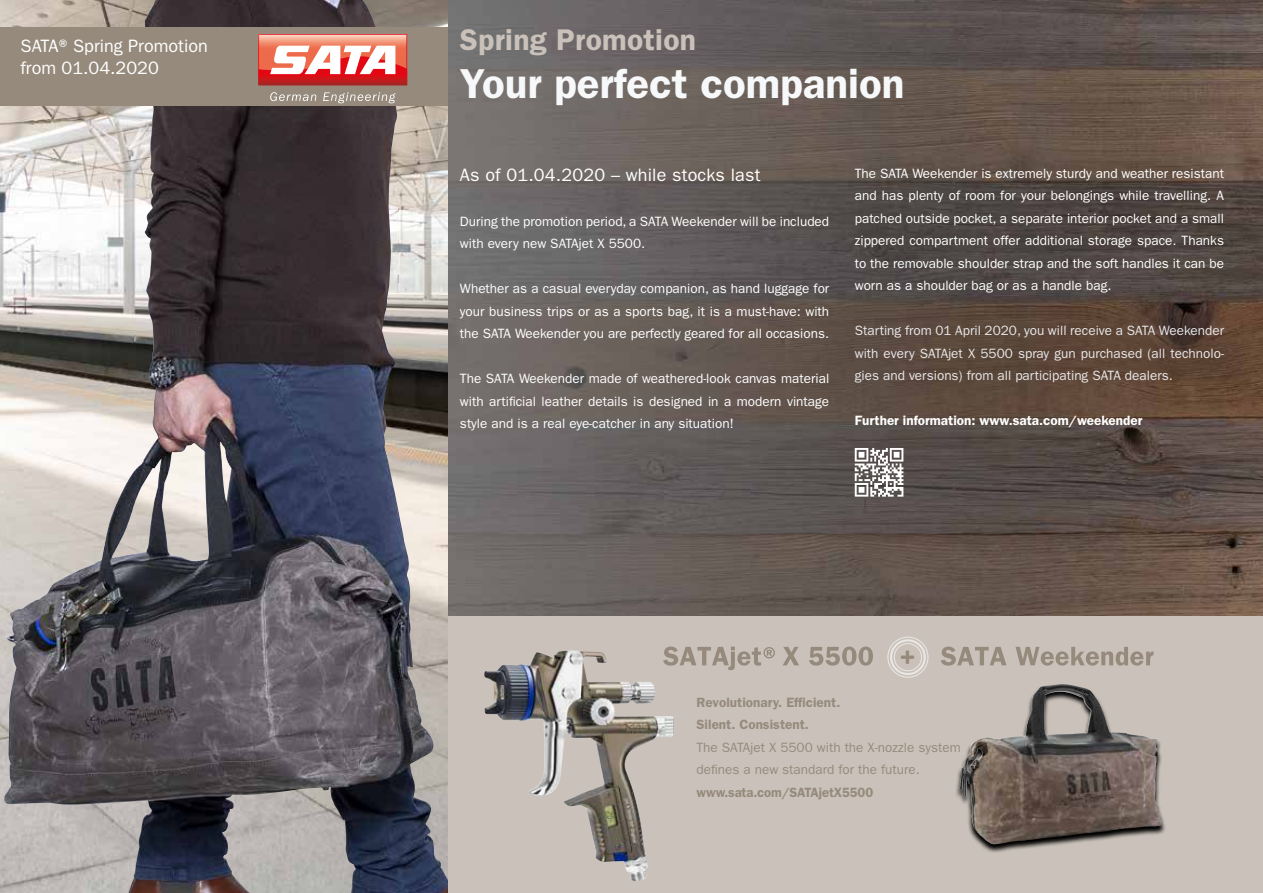
<style>
.page{position:relative;width:1263px;height:893px;background:#fff}
.page>*{position:absolute;margin:0;border:0;box-sizing:border-box;transform-origin:0 0}
.t1{font:600 42px "ITC Franklin Gothic Std";color:#f7f8f9}
.t2{font:600 30px "ITC Franklin Gothic Std";letter-spacing:.01em;color:#cac2ba}
.t3{font:600 27px "ITC Franklin Gothic Std";color:#968a7c}
.t4{font:18px/21.6px "ITC Franklin Gothic Std";color:#fff}
.t5{font:13.5px/22.5px "ITC Franklin Gothic Std";color:#fff;text-align:justify}
.t6{font:13.5px/22.5px "ITC Franklin Gothic Std";color:#e8e7e9;text-align:justify}
.t7{font:13.5px/22.5px "ITC Franklin Gothic Std";color:#968a7c}
.t8{font:600 13.5px/22.5px "ITC Franklin Gothic Std";color:#968a7c}
.t9{font:600 13.5px "ITC Franklin Gothic Std";color:#fff}
</style>
<div class="page">
<img style="left:0;top:0;width:449px;height:893px">
<img style="left:4px;top:0;width:327px;height:893px">
<div style="left:0;top:27px;width:450px;height:79px;background:#968a7c"></div>
<svg style="left:270px;top:92px;width:46px;height:9px"></svg>
<svg style="left:323px;top:92px;width:73px;height:11px"></svg>
<svg style="left:258px;top:34px;width:149px;height:51px;background:#ea8c83"></svg>
<svg style="left:449px;top:0;width:814px;height:617px;background:#615752"></svg>
<div style="left:449px;top:617px;width:814px;height:276px;background:#cac2ba"></div>
<img style="left:484px;top:651px;width:120px;height:155px">
<svg style="left:855px;top:448px;width:48px;height:49px"></svg>
<svg style="left:956px;top:684px;width:209px;height:169px"></svg>
<img style="left:983px;top:684px;width:78px;height:55px">
<svg style="left:663px;top:647px;width:490px;height:23px"></svg>
<div style="left:887px;top:637px;width:41px;height:41px;border:1px solid #e9e6e3;border-radius:50%"></div>
<div style="left:890px;top:639px;width:36px;height:36px;border:2px solid #e9e6e3;border-radius:50%"></div>
<div style="left:894px;top:643px;width:28px;height:28px;border:1px solid #e9e6e3;border-radius:50%"></div>
<h3 class="t4" style="left:21px;top:36px;width:189px">SATA® Spring Promotion from 01.04.2020</h3>
<h2 class="t2" style="left:460px;top:22px;width:238px">Spring Promotion</h2>
<h1 class="t1" style="left:460px;top:59px;width:446px">Your perfect companion</h1>
<h3 class="t4" style="left:460px;top:164px;width:302px">As of 01.04.2020 – while stocks last</h3>
<p class="t5" style="left:460px;top:210px;width:371px">During the promotion period, a SATA Weekender will be included with every new SATAjet X 5500.</p>
<p class="t5" style="left:460px;top:277px;width:371px">Whether as a casual everyday companion, as hand luggage for your business trips or as a sports bag, it is a must-have: with the SATA Weekender you are perfectly geared for all occasions.</p>
<p class="t5" style="left:460px;top:367px;width:371px">The SATA Weekender made of weathered-look canvas material with artificial leather details is designed in a modern vintage style and is a real eye-catcher in any situation!</p>
<p class="t5" style="left:855px;top:162px;width:371px">The SATA Weekender is extremely sturdy and weather resistant and has plenty of room for your belongings while travelling. A patched outside pocket, a separate interior pocket and a small zippered compartment offer additional storage space. Thanks to the removable shoulder strap and the soft handles it can be worn as a shoulder bag or as a handle bag.</p>
<p class="t6" style="left:855px;top:320px;width:371px">Starting from 01 April 2020, you will receive a SATA Weekender with every SATAjet X 5500 spray gun purchased (all technolo&shy;gies and versions) from all participating SATA dealers.</p>
<p class="t9" style="left:855px;top:413px;width:289px">Further information: www.sata.com/weekender</p>
<h3 class="t3" style="left:899px;top:639px;width:18px">+</h3>
<p class="t8" style="left:696px;top:691px;width:145px">Revolutionary. Efficient.<br>Silent. Consistent.</p>
<p class="t7" style="left:696px;top:736px;width:266px">The SATAjet X 5500 with the X-nozzle system defines a new standard for the future.</p>
<p class="t8" style="left:696px;top:781px;width:178px">www.sata.com/SATAjetX5500</p>
</div>
